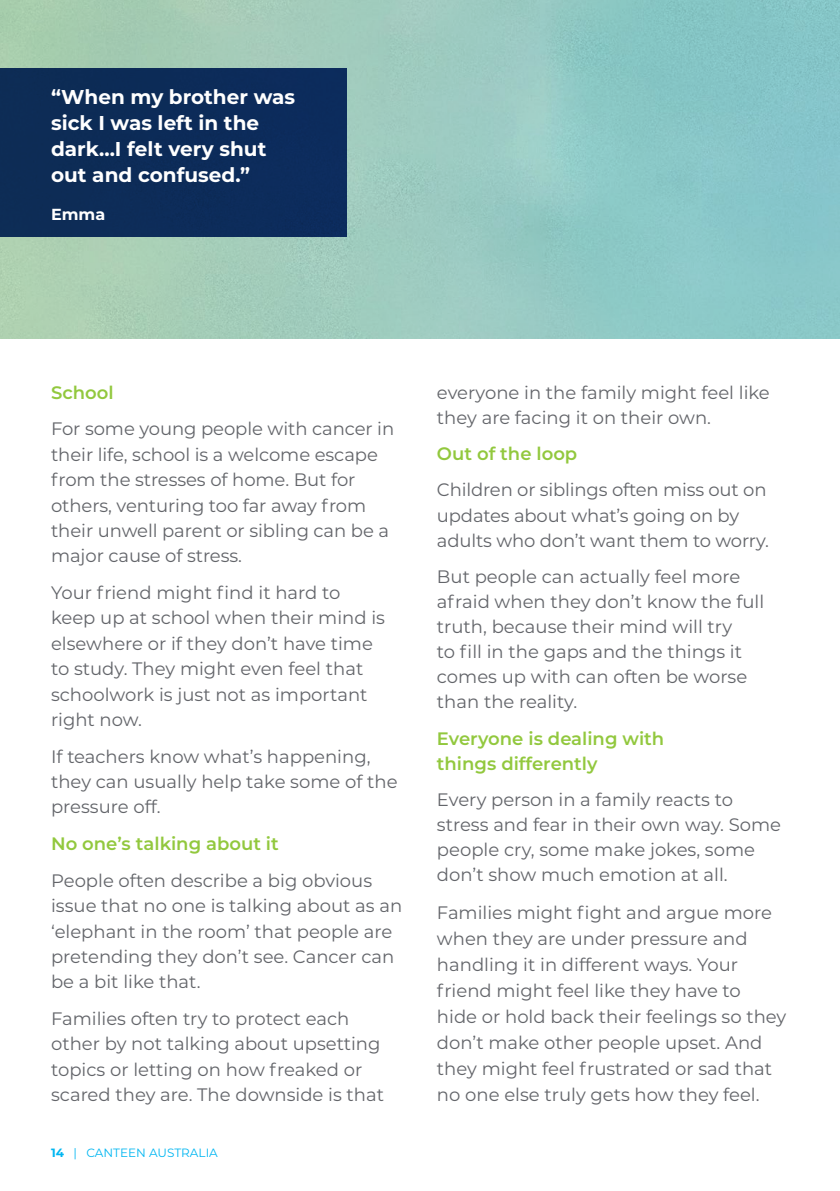
<style>
.page{position:relative;width:840px;height:1191px;background:#fff}
.page>*{position:absolute;margin:0;border:0;box-sizing:border-box;transform-origin:0 0}
.t1{font:700 20px/26px "Montserrat";color:#fff}
.t2{font:18px/25.4px "Montserrat";color:#63656a}
.t3{font:600 18px/25px "Montserrat";color:#92c83e}
.t4{font:700 16px "Montserrat";color:#fff}
.t5{font:12px "Montserrat";color:#00b6f1}
.s1{font-weight:700}
</style>
<div class="page">
<div style="left:0;top:0;width:839px;height:339px;background:linear-gradient(to right,#b0cfb0,#84c6cd)"></div>
<div style="left:0;top:68px;width:346px;height:169px;background:#0c2c58"></div>
<p class="t1" style="left:51px;top:83px;width:245px">“When my brother was sick I was left in the dark...I felt very shut out and confused.”</p>
<p class="t4" style="left:51px;top:203px;width:56px">Emma</p>
<p class="t3" style="left:51px;top:379px;width:64px">School</p>
<p class="t2" style="left:51px;top:416px;width:344px">For some young people with cancer in their life, school is a welcome escape from the stresses of home. But for others, venturing too far away from their unwell parent or sibling can be a major cause of stress.</p>
<p class="t2" style="left:51px;top:579px;width:335px">Your friend might find it hard to keep up at school when their mind is elsewhere or if they don’t have time to study. They might even feel that schoolwork is just not as important right now.</p>
<p class="t2" style="left:51px;top:743px;width:348px">If teachers know what’s happening, they can usually help take some of the pressure off.</p>
<p class="t3" style="left:51px;top:830px;width:229px">No one’s talking about it</p>
<p class="t2" style="left:51px;top:867px;width:352px">People often describe a big obvious issue that no one is talking about as an ‘elephant in the room’ that people are pretending they don’t see. Cancer can be a bit like that.</p>
<p class="t2" style="left:51px;top:1005px;width:334px">Families often try to protect each other by not talking about upsetting topics or letting on how freaked or scared they are. The downside is that</p>
<p class="t5" style="left:51px;top:1144px;width:168px"><span class="s1">14</span> | CANTEEN AUSTRALIA</p>
<p class="t2" style="left:436px;top:379px;width:334px">everyone in the family might feel like they are facing it on their own.</p>
<p class="t3" style="left:436px;top:440px;width:142px">Out of the loop</p>
<p class="t2" style="left:436px;top:477px;width:333px">Children or siblings often miss out on updates about what’s going on by adults who don’t want them to worry.</p>
<p class="t2" style="left:436px;top:563px;width:328px">But people can actually feel more afraid when they don’t know the full truth, because their mind will try<br>to fill in the gaps and the things it comes up with can often be worse than the reality.</p>
<p class="t3" style="left:436px;top:725px;width:229px">Everyone is dealing with things differently</p>
<p class="t2" style="left:436px;top:786px;width:345px">Every person in a family reacts to stress and fear in their own way. Some people cry, some make jokes, some don’t show much emotion at all.</p>
<p class="t2" style="left:436px;top:899px;width:351px;line-height:26px">Families might fight and argue more when they are under pressure and handling it in different ways. Your friend might feel like they have to<br>hide or hold back their feelings so they don’t make other people upset. And they might feel frustrated or sad that no one else truly gets how they feel.</p>
</div>
